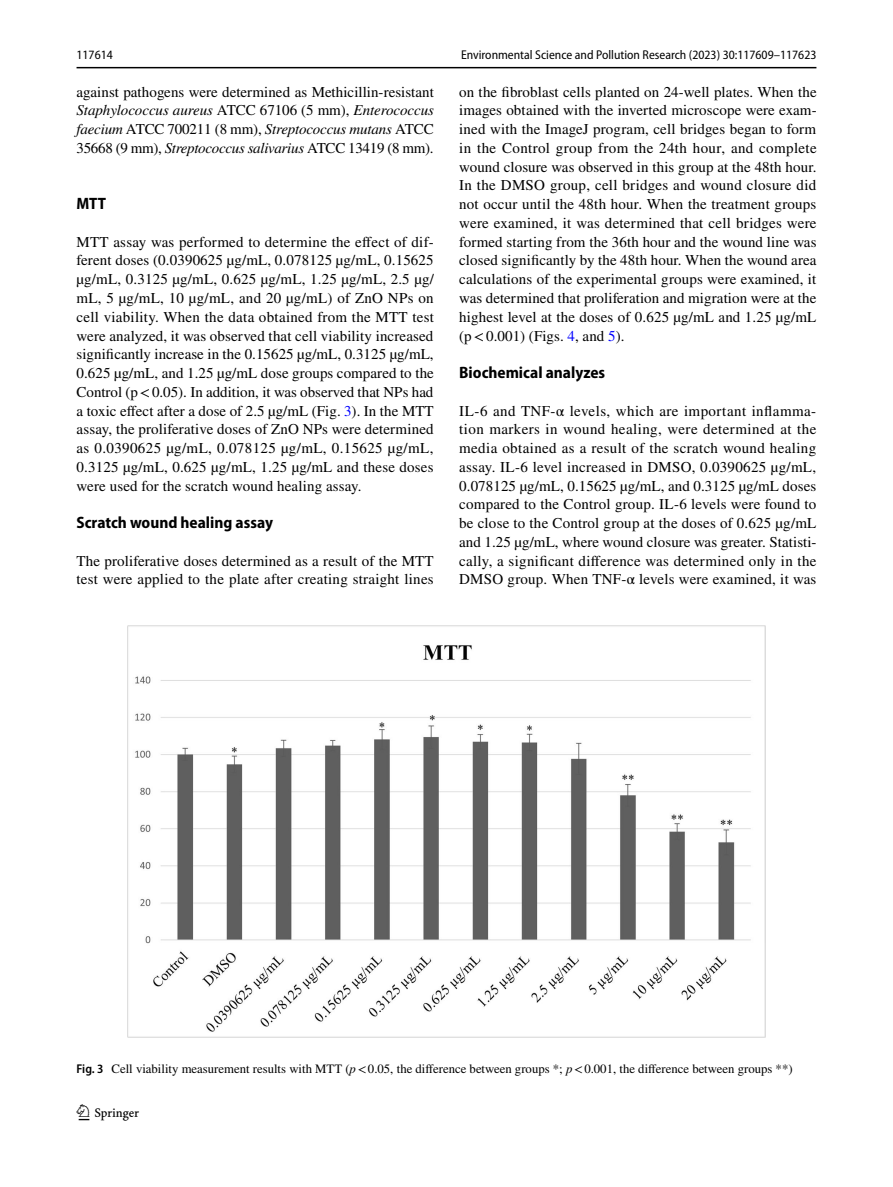
<style>
.page{position:relative;width:893px;height:1187px;background:#fff}
.page>*{position:absolute;margin:0;border:0;box-sizing:border-box;transform-origin:0 0}
.t1{font:22.5px "Springnew Regular 2";color:#000}
.t2{font:700 semi-condensed 16.5px "Myriad Pro";color:#000}
.t3{font:15px/18.8px "STIX";letter-spacing:.01em;color:#000;text-align:justify}
.t4{font:12.75px "STIX";color:#000}
.t5{font:semi-condensed 12.75px "Myriad Pro";color:#000}
.s1{font-style:italic}
.s2{color:#00f}
.s3{font-family:"Myriad Pro";font-weight:600;font-stretch:semi-condensed}
</style>
<div class="page">
<hr style="left:77px;top:67px;width:739px;height:1px;background:#000">
<img style="left:128px;top:625px;width:637px;height:412px">
<p class="t5" style="left:77px;top:48px;width:38px">117614</p>
<p class="t5" style="left:461px;top:48px;width:357px">Environmental Science and Pollution Research (2023) 30:117609–117623</p>
<p class="t3" style="left:77px;top:83px;width:359px">against pathogens were determined as Methicillin-resistant <span class="s1">Staphylococcus aureus</span> ATCC 67106 (5 mm), <span class="s1">Enterococcus faecium</span> ATCC 700211 (8 mm), <span class="s1">Streptococcus mutans</span> ATCC 35668 (9 mm), <span class="s1">Streptococcus salivarius</span> ATCC 13419 (8 mm).</p>
<p class="t2" style="left:77px;top:194px;width:31px">MTT</p>
<p class="t3" style="left:77px;top:233px;width:359px">MTT assay was performed to determine the effect of dif&shy;ferent doses (0.0390625 µg/mL, 0.078125 µg/mL, 0.15625 µg/mL, 0.3125 µg/mL, 0.625 µg/mL, 1.25 µg/mL, 2.5 µg/ mL, 5 µg/mL, 10 µg/mL, and 20 µg/mL) of ZnO NPs on cell viability. When the data obtained from the MTT test were analyzed, it was observed that cell viability increased significantly increase in the 0.15625 µg/mL, 0.3125 µg/mL, 0.625 µg/mL, and 1.25 µg/mL dose groups compared to the Control (p&lt;0.05). In addition, it was observed that NPs had a toxic effect after a dose of 2.5 µg/mL (Fig. <span class="s2">3</span>). In the MTT assay, the proliferative doses of ZnO NPs were determined as 0.0390625 µg/mL, 0.078125 µg/mL, 0.15625 µg/mL, 0.3125 µg/mL, 0.625 µg/mL, 1.25 µg/mL and these doses were used for the scratch wound healing assay.</p>
<p class="t2" style="left:77px;top:513px;width:198px">Scratch wound healing assay</p>
<p class="t3" style="left:77px;top:552px;width:359px">The proliferative doses determined as a result of the MTT test were applied to the plate after creating straight lines</p>
<p class="t3" style="left:459px;top:83px;width:359px">on the fibroblast cells planted on 24-well plates. When the images obtained with the inverted microscope were exam&shy;ined with the ImageJ program, cell bridges began to form in the Control group from the 24th hour, and complete wound closure was observed in this group at the 48th hour.<br>In the DMSO group, cell bridges and wound closure did not occur until the 48th hour. When the treatment groups were examined, it was determined that cell bridges were formed starting from the 36th hour and the wound line was closed significantly by the 48th hour. When the wound area calculations of the experimental groups were examined, it was determined that proliferation and migration were at the highest level at the doses of 0.625 µg/mL and 1.25 µg/mL (p&lt;0.001) (Figs. <span class="s2">4</span>, and <span class="s2">5</span>).</p>
<p class="t2" style="left:459px;top:363px;width:147px">Biochemical analyzes</p>
<p class="t3" style="left:459px;top:402px;width:359px">IL-6 and TNF-α levels, which are important inflamma&shy;tion markers in wound healing, were determined at the media obtained as a result of the scratch wound healing assay. IL-6 level increased in DMSO, 0.0390625 µg/mL, 0.078125 µg/mL, 0.15625 µg/mL, and 0.3125 µg/mL doses compared to the Control group. IL-6 levels were found to be close to the Control group at the doses of 0.625 µg/mL and 1.25 µg/mL, where wound closure was greater. Statisti&shy;cally, a significant difference was determined only in the DMSO group. When TNF-α levels were examined, it was</p>
<p class="t4" style="left:77px;top:1059px;width:718px"><span class="s3">Fig. 3</span> Cell viability measurement results with MTT (<span class="s1">p</span>&lt;0.05, the difference between groups *; <span class="s1">p</span>&lt;0.001, the difference between groups **)</p>
<h1 class="t1" style="left:79px;top:1104px;width:62px">1 3</h1>
</div>
